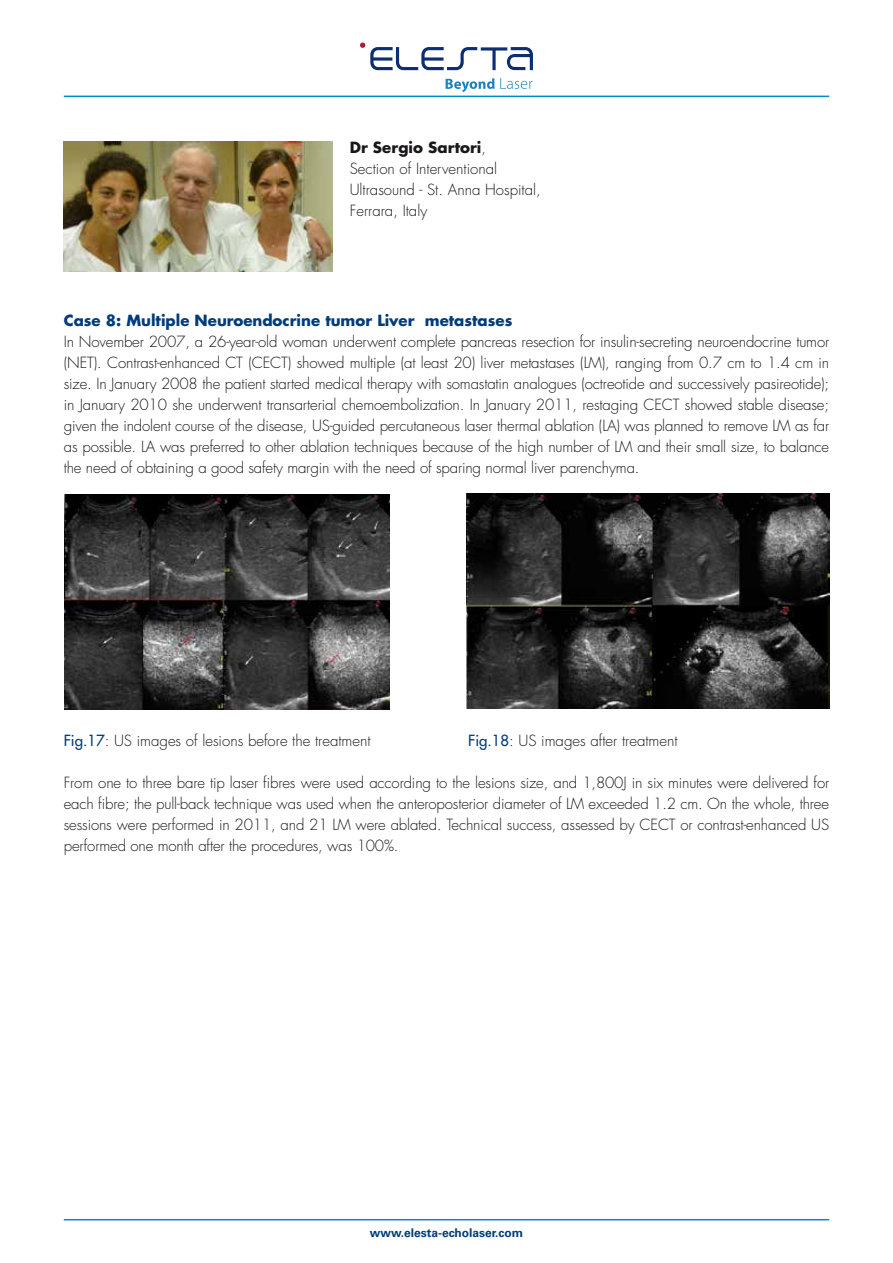
<style>
.page{position:relative;width:893px;height:1263px;background:#fff}
.page>*{position:absolute;margin:0;border:0;box-sizing:border-box;transform-origin:0 0}
.t1{font:300 15px/21px "Futura Std";color:#1a171c;text-align:justify}
.t2{font:700 15px "Futura Std";color:#003c7a}
.t3{font:700 12px "Univers LT Std";color:#003c7a}
.s1{font-weight:700}
.s2{font-weight:500;color:#003c7a}
</style>
<div class="page">
<hr style="left:64px;top:96px;width:765px;height:1px;background:#008bca">
<hr style="left:64px;top:1219px;width:765px;height:1px;background:#008bca">
<img style="left:64px;top:141px;width:269px;height:130px">
<img style="left:65px;top:494px;width:324px;height:215px">
<img style="left:466px;top:493px;width:363px;height:216px">
<svg style="left:446px;top:78px;width:48px;height:14px"></svg>
<svg style="left:500px;top:78px;width:33px;height:11px"></svg>
<svg style="left:360px;top:42px;width:173px;height:28px"></svg>
<p class="t1" style="left:350px;top:138px;width:193px;text-align:left"><span class="s1">Dr Sergio Sartori</span>,<br>Section of Interventional<br>Ultrasound - St. Anna Hospital,<br>Ferrara, Italy</p>
<p class="t2" style="left:64px;top:311px;width:450px">Case 8: Multiple Neuroendocrine tumor Liver metastases</p>
<p class="t1" style="left:64px;top:332px;width:767px">In November 2007, a 26-year-old woman underwent complete pancreas resection for insulin-secreting neuroendocrine tumor (NET). Contrast-enhanced CT (CECT) showed multiple (at least 20) liver metastases (LM), ranging from 0.7 cm to 1.4 cm in size. In January 2008 the patient started medical therapy with somastatin analogues (octreotide and successively pasireotide); in January 2010 she underwent transarterial chemoembolization. In January 2011, restaging CECT showed stable disease; given the indolent course of the disease, US-guided percutaneous laser thermal ablation (LA) was planned to remove LM as far as possible. LA was preferred to other ablation techniques because of the high number of LM and their small size, to balance the need of obtaining a good safety margin with the need of sparing normal liver parenchyma.</p>
<p class="t1" style="left:64px;top:731px;width:308px"><span class="s2">Fig.17</span>: US images of lesions before the treatment</p>
<p class="t1" style="left:468px;top:731px;width:211px"><span class="s2">Fig.18</span>: US images after treatment</p>
<p class="t1" style="left:64px;top:773px;width:767px">From one to three bare tip laser fibres were used according to the lesions size, and 1,800J in six minutes were delivered for each fibre; the pull-back technique was used when the anteroposterior diameter of LM exceeded 1.2 cm. On the whole, three sessions were performed in 2011, and 21 LM were ablated. Technical success, assessed by CECT or contrast-enhanced US performed one month after the procedures, was 100%.</p>
<p class="t3" style="left:370px;top:1225px;width:155px">www.elesta-echolaser.com</p>
</div>
